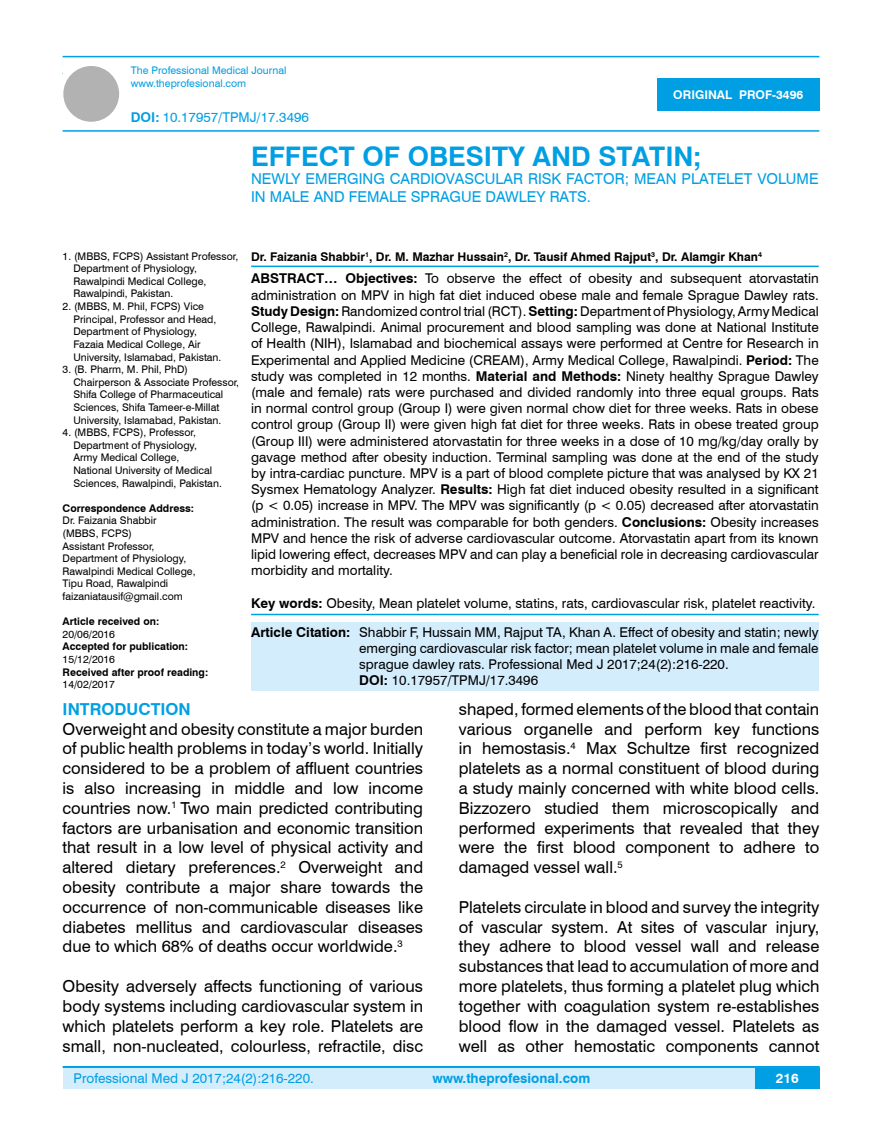
<style>
.page{position:relative;width:882px;height:1145px;background:#fff}
.page>*{position:absolute;margin:0;border:0;box-sizing:border-box;transform-origin:0 0}
.t1{font:700 27px "Swiss 721 BT";color:#009fe3}
.t2{font:16.5px/19.8px "Swiss 721 BT";color:#000;text-align:justify}
.t3{font:700 16.5px "Swiss 721 BT";color:#009fe3}
.t4{font:15px/18px "Swiss 721 BT";color:#009fe3}
.t5{font:13.5px/16.2px "Swiss 721 BT";color:#000;text-align:justify}
.t6{font:13.5px "Swiss 721 BT";color:#009fe3}
.t7{font:700 13.5px "Swiss 721 BT";color:#009fe3}
.t8{font:700 13.5px "Swiss 721 BT";color:#fff}
.t9{font:700 12px "Swiss 721 BT";color:#000}
.t10{font:700 12px "Swiss 721 BT";color:#fff}
.t11{font:10.5px/12.6px "Swiss 721 BT";color:#000}
.t12{font:700 10.5px "Swiss 721 BT";color:#000}
.t13{font:10.5px/12.6px "Swiss 721 BT";color:#009fe3}
.s1{font-weight:700}
</style>
<div class="page">
<div style="left:63px;top:1067px;width:756px;height:21px;background:#d4edfc"></div>
<hr style="left:63px;top:1066px;width:756px;height:2px;background:#009fe3">
<div style="left:754px;top:1068px;width:65px;height:20px;background:#009fe3"></div>
<hr style="left:63px;top:56px;width:756px;height:1px;background:#009fe3">
<hr style="left:63px;top:130px;width:756px;height:2px;background:#009fe3">
<div style="left:63px;top:66px;width:56px;height:56px;background:#b3b2b2;border-radius:50%"></div>
<div style="left:657px;top:78px;width:162px;height:33px;background:#009fe3"></div>
<hr style="left:251px;top:265px;width:567px;height:2px;background:#009fe3">
<hr style="left:251px;top:614px;width:567px;height:1px;background:#009fe3">
<div style="left:251px;top:622px;width:567px;height:68px;background:#d4edfc"></div>
<p class="t13" style="left:131px;top:64px;width:157px">The Professional Medical Journal www.theprofesional.com</p>
<p class="t6" style="left:131px;top:108px;width:179px"><span class="s1">DOI:</span> 10.17957/TPMJ/17.3496</p>
<p class="t10" style="left:673px;top:87px;width:131px">ORIGINAL PROF-3496</p>
<h1 class="t1" style="left:251px;top:137px;width:451px">EFFECT OF OBESITY AND STATIN;</h1>
<p class="t4" style="left:251px;top:169px;width:568px">NEWLY EMERGING CARDIOVASCULAR RISK FACTOR; MEAN PLATELET VOLUME<br>IN MALE AND FEMALE SPRAGUE DAWLEY RATS.</p>
<p class="t11" style="left:73px;top:249px;width:166px;text-indent:-11px">1. (MBBS, FCPS) Assistant Professor,<br>Department of Physiology,<br>Rawalpindi Medical College,<br>Rawalpindi, Pakistan.</p>
<p class="t11" style="left:73px;top:300px;width:149px;text-indent:-11px">2. (MBBS, M. Phil, FCPS) Vice<br>Principal, Professor and Head,<br>Department of Physiology,<br>Fazaia Medical College, Air<br>University, Islamabad, Pakistan.</p>
<p class="t11" style="left:73px;top:363px;width:167px;text-indent:-11px">3. (B. Pharm, M. Phil, PhD)<br>Chairperson &amp; Associate Professor, Shifa College of Pharmaceutical Sciences, Shifa Tameer-e-Millat University, Islamabad, Pakistan.</p>
<p class="t11" style="left:73px;top:426px;width:150px;text-indent:-11px">4. (MBBS, FCPS), Professor,<br>Department of Physiology,<br>Army Medical College,<br>National University of Medical<br>Sciences, Rawalpindi, Pakistan.</p>
<p class="t12" style="left:63px;top:501px;width:133px">Correspondence Address:</p>
<p class="t11" style="left:63px;top:514px;width:134px">Dr. Faizania Shabbir<br>(MBBS, FCPS)<br>Assistant Professor,<br>Department of Physiology,<br>Rawalpindi Medical College,<br>Tipu Road, Rawalpindi faizaniatausif@gmail.com</p>
<p class="t12" style="left:63px;top:614px;width:98px">Article received on:</p>
<p class="t11" style="left:63px;top:627px;width:54px">20/06/2016</p>
<p class="t12" style="left:63px;top:639px;width:127px">Accepted for publication:</p>
<p class="t11" style="left:63px;top:652px;width:54px">15/12/2016</p>
<p class="t12" style="left:63px;top:664px;width:147px">Received after proof reading:</p>
<p class="t11" style="left:63px;top:678px;width:54px">14/02/2017</p>
<p class="t9" style="left:251px;top:248px;width:512px">Dr. Faizania Shabbir<sup>1</sup>, Dr. M. Mazhar Hussain<sup>2</sup>, Dr. Tausif Ahmed Rajput<sup>3</sup>, Dr. Alamgir Khan<sup>4</sup></p>
<p class="t5" style="left:251px;top:270px;width:569px"><span class="s1">ABSTRACT… Objectives:</span> To observe the effect of obesity and subsequent atorvastatin administration on MPV in high fat diet induced obese male and female Sprague Dawley rats.<br><span class="s1">Study Design:</span> Randomized control trial (RCT). <span class="s1">Setting:</span> Department of Physiology, Army Medical College, Rawalpindi. Animal procurement and blood sampling was done at National Institute of Health (NIH), Islamabad and biochemical assays were performed at Centre for Research in Experimental and Applied Medicine (CREAM), Army Medical College, Rawalpindi. <span class="s1">Period:</span> The study was completed in 12 months. <span class="s1">Material and Methods:</span> Ninety healthy Sprague Dawley (male and female) rats were purchased and divided randomly into three equal groups. Rats in normal control group (Group I) were given normal chow diet for three weeks. Rats in obese control group (Group II) were given high fat diet for three weeks. Rats in obese treated group (Group III) were administered atorvastatin for three weeks in a dose of 10 mg/kg/day orally by gavage method after obesity induction. Terminal sampling was done at the end of the study by intra-cardiac puncture. MPV is a part of blood complete picture that was analysed by KX 21<br>Sysmex Hematology Analyzer. <span class="s1">Results:</span> High fat diet induced obesity resulted in a significant (p &lt; 0.05) increase in MPV. The MPV was significantly (p &lt; 0.05) decreased after atorvastatin administration. The result was comparable for both genders. <span class="s1">Conclusions:</span> Obesity increases MPV and hence the risk of adverse cardiovascular outcome. Atorvastatin apart from its known lipid lowering effect, decreases MPV and can play a beneficial role in decreasing cardiovascular morbidity and mortality.</p>
<p class="t5" style="left:251px;top:594px;width:565px"><span class="s1">Key words:</span> Obesity, Mean platelet volume, statins, rats, cardiovascular risk, platelet reactivity.</p>
<p class="t5" style="left:359px;top:623px;width:460px;text-align:left;text-indent:-108px"><span class="s1">Article Citation:</span> Shabbir F, Hussain MM, Rajput TA, Khan A. Effect of obesity and statin; newly emerging cardiovascular risk factor; mean platelet volume in male and female sprague dawley rats. Professional Med J 2017;24(2):216-220.<br><span class="s1">DOI:</span> 10.17957/TPMJ/17.3496</p>
<p class="t3" style="left:63px;top:697px;width:130px">INTRODUCTION</p>
<p class="t2" style="left:63px;top:718px;width:362px">Overweight and obesity constitute a major burden of public health problems in today’s world. Initially considered to be a problem of affluent countries is also increasing in middle and low income countries now.<sup>1</sup> Two main predicted contributing factors are urbanisation and economic transition that result in a low level of physical activity and altered dietary preferences.<sup>2</sup> Overweight and obesity contribute a major share towards the occurrence of non-communicable diseases like diabetes mellitus and cardiovascular diseases due to which 68% of deaths occur worldwide.<sup>3</sup></p>
<p class="t2" style="left:63px;top:975px;width:362px">Obesity adversely affects functioning of various body systems including cardiovascular system in which platelets perform a key role. Platelets are small, non-nucleated, colourless, refractile, disc</p>
<p class="t2" style="left:458px;top:698px;width:362px">shaped, formed elements of the blood that contain various organelle and perform key functions in hemostasis.<sup>4</sup> Max Schultze first recognized platelets as a normal constituent of blood during a study mainly concerned with white blood cells.<br>Bizzozero studied them microscopically and performed experiments that revealed that they were the first blood component to adhere to damaged vessel wall.<sup>5</sup></p>
<p class="t2" style="left:458px;top:896px;width:362px">Platelets circulate in blood and survey the integrity of vascular system. At sites of vascular injury, they adhere to blood vessel wall and release substances that lead to accumulation of more and more platelets, thus forming a platelet plug which together with coagulation system re-establishes blood flow in the damaged vessel. Platelets as well as other hemostatic components cannot</p>
<p class="t6" style="left:74px;top:1069px;width:241px">Professional Med J 2017;24(2):216-220.</p>
<p class="t7" style="left:432px;top:1069px;width:159px">www.theprofesional.com</p>
<p class="t8" style="left:775px;top:1069px;width:24px">216</p>
</div>
